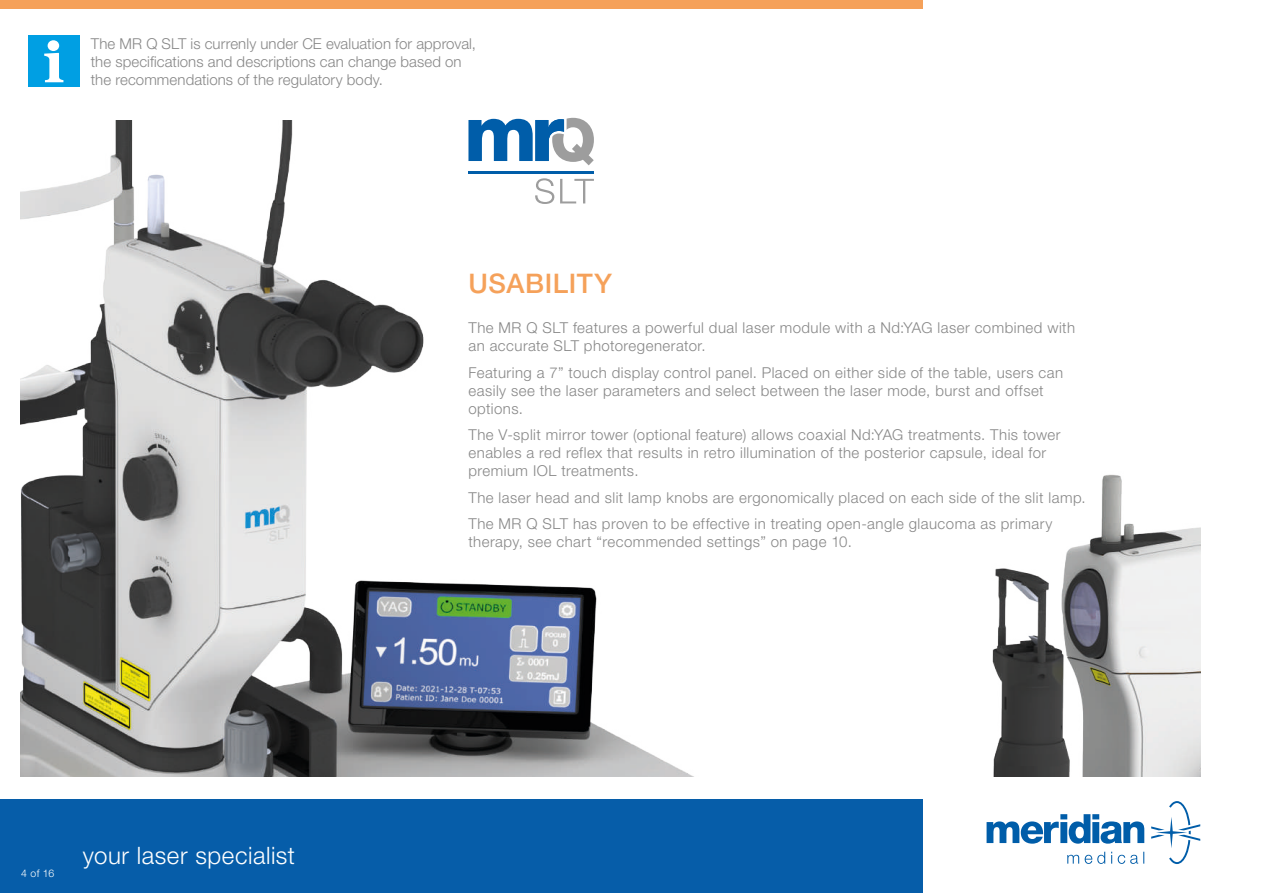
<style>
.page{position:relative;width:1263px;height:893px;background:#fff}
.page>*{position:absolute;margin:0;border:0;box-sizing:border-box;transform-origin:0 0}
.t1{font:500 27px "Helvetica Neue LTW1 G";letter-spacing:.02em;color:#f5a15a}
.t2{font:300 24px "Helvetica Neue LTW1 G";letter-spacing:.02em;color:#fff}
.t3{font:300 15px/18px "Helvetica Neue LTW1 G";letter-spacing:.03em;color:#878787}
.t4{font:300 15px/18px "Helvetica Neue LTW1 G";letter-spacing:.005em;color:#878787}
.t5{font:300 10.5px "Helvetica Neue LTW1 G";color:#fff}
</style>
<div class="page">
<svg style="left:986px;top:801px;width:214px;height:63px"></svg>
<div style="left:0;top:799px;width:923px;height:94px;background:#065da9"></div>
<div style="left:0;top:0;width:923px;height:9px;background:#f5a15a"></div>
<div style="left:28px;top:36px;width:51px;height:51px;background:#009fe3"></div>
<svg style="left:44px;top:40px;width:19px;height:42px"></svg>
<img style="left:21px;top:120px;width:671px;height:656px">
<svg style="left:468px;top:118px;width:126px;height:47px"></svg>
<hr style="left:468px;top:172px;width:126px;height:2px;background:#005da9">
<svg style="left:535px;top:178px;width:19px;height:26px"></svg>
<svg style="left:560px;top:179px;width:34px;height:24px"></svg>
<img style="left:992px;top:474px;width:208px;height:302px">
<p class="t4" style="left:91px;top:34px;width:387px">The MR Q SLT is currenly under CE evaluation for approval, the specifications and descriptions can change based on the recommendations of the regulatory body.</p>
<h1 class="t1" style="left:468px;top:267px;width:145px">USABILITY</h1>
<p class="t3" style="left:468px;top:319px;width:608px">The MR Q SLT features a powerful dual laser module with a Nd:YAG laser combined with an accurate SLT photoregenerator.</p>
<p class="t3" style="left:468px;top:363px;width:596px">Featuring a 7” touch display control panel. Placed on either side of the table, users can easily see the laser parameters and select between the laser mode, burst and offset options.</p>
<p class="t3" style="left:468px;top:426px;width:594px">The V-split mirror tower (optional feature) allows coaxial Nd:YAG treatments. This tower enables a red reflex that results in retro illumination of the posterior capsule, ideal for premium IOL treatments.</p>
<p class="t3" style="left:468px;top:484px;width:619px;line-height:26.5px">The laser head and slit lamp knobs are ergonomically placed on each side of the slit lamp.<br>The MR Q SLT has proven to be effective in treating open-angle glaucoma as primary</p>
<p class="t3" style="left:468px;top:533px;width:385px">therapy, see chart “recommended settings” on page 10.</p>
<p class="t5" style="left:21px;top:867px;width:35px">4 of 16</p>
<h2 class="t2" style="left:83px;top:841px;width:214px">your laser specialist</h2>
</div>
